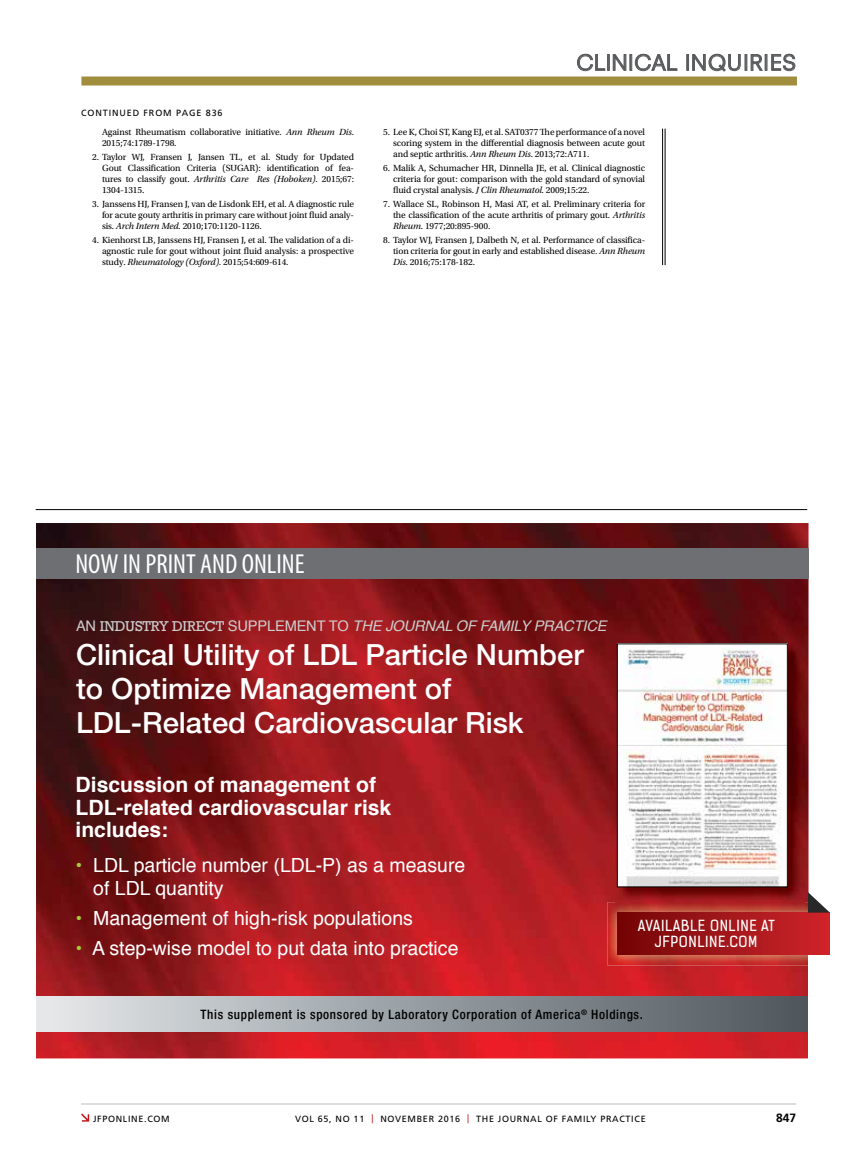
<style>
.page{position:relative;width:851px;height:1161px;background:#fff}
.page>*{position:absolute;margin:0;border:0;box-sizing:border-box;transform-origin:0 0}
.t1{font:500 29.25px/34px "Helvetica Neue LT Std";color:#fff}
.t2{font:condensed 27.6px "Myriad Pro";color:#fff}
.t3{font:700 21.15px/22.8px "Helvetica";color:#fff}
.t4{font:21px "Neuzeit SLT Std";letter-spacing:.01em;color:#58595b}
.t5{font:19.5px/22.8px "Helvetica";color:#fff}
.t6{font:italic 14.55px "Helvetica";letter-spacing:-.01em;color:#cdcdce}
.t7{font:14.55px/16.2px "Kelson Sans Regular RU";letter-spacing:.04em;color:#fff;text-align:center}
.t8{font:500 condensed 13.05px "Helvetica Neue LT Std";letter-spacing:.05em;color:#000}
.t9{font:700 12px "Frutiger LT Std";color:#000}
.t10{font:9.3px/10.8px "Utopia Std";letter-spacing:-.01em;color:#000;text-align:justify}
.t11{font:9px "Frutiger LT Std";letter-spacing:.075em;color:#000}
.t12{font:9px "Frutiger LT Std";letter-spacing:.1em;color:#000}
.s1{font-style:italic}
.s2{font-style:normal}
.s3{font-family:"Rockwell";font-style:normal}
.s4{color:#a6ce39}
.s5{color:#c4161c}
</style>
<div class="page">
<svg style="left:81px;top:1114px;width:8px;height:8px"></svg>
<hr style="left:81px;top:1104px;width:715px;height:1px;background:#bcbec0">
<div style="left:81px;top:77px;width:716px;height:9px;background:#a18d3e"></div>
<svg style="left:577px;top:54px;width:49px;height:17px"></svg>
<div style="left:629px;top:54px;width:3px;height:17px;border:1px solid #58595b"></div>
<svg style="left:634px;top:53px;width:43px;height:18px"></svg>
<div style="left:686px;top:54px;width:3px;height:17px;border:1px solid #58595b"></div>
<svg style="left:692px;top:54px;width:49px;height:18px"></svg>
<div style="left:744px;top:54px;width:3px;height:17px;border:1px solid #58595b"></div>
<svg style="left:750px;top:54px;width:13px;height:17px"></svg>
<div style="left:764px;top:54px;width:3px;height:17px;border:1px solid #58595b"></div>
<svg style="left:771px;top:54px;width:24px;height:17px"></svg>
<hr style="left:664px;top:129px;width:1px;height:136px;background:#000">
<hr style="left:662px;top:129px;width:1px;height:136px;background:#000">
<hr style="left:36px;top:509px;width:771px;height:1px;background:#000">
<img style="left:36px;top:523px;width:772px;height:535px">
<div style="left:36px;top:997px;width:775px;height:35px;background:linear-gradient(to right,#e4e8ea,#4c555b)"></div>
<img style="left:607px;top:902px;width:223px;height:63px">
<div style="left:617px;top:913px;width:212px;height:42px;background:linear-gradient(to right,#720506,#cf252b)"></div>
<svg style="left:808px;top:892px;width:22px;height:21px"></svg>
<div style="left:36px;top:548px;width:772px;height:31px;background:#6e6f72"></div>
<div style="left:808px;top:955px;width:29px;height:103px;background:#fff"></div>
<img style="left:615px;top:642px;width:189px;height:262px">
<img style="left:619px;top:645px;width:166px;height:240px">
<p class="t12" style="left:81px;top:108px;width:143px">CONTINUED FROM PAGE 836</p>
<p class="t10" style="left:102px;top:127px;width:253px">Against Rheumatism collaborative initiative. <span class="s1">Ann Rheum Dis</span>.<br>2015;74:1789-1798.</p>
<p class="t10" style="left:102px;top:152px;width:253px;text-indent:-10px">2. Taylor WJ, Fransen J, Jansen TL, et al. Study for Updated Gout Classification Criteria (SUGAR): identification of fea&shy;tures to classify gout. <span class="s1">Arthritis Care Res (Hoboken)</span>. 2015;67:<br>1304-1315.</p>
<p class="t10" style="left:102px;top:199px;width:253px;text-indent:-10px">3. Janssens HJ, Fransen J, van de Lisdonk EH, et al. A diagnostic rule for acute gouty arthritis in primary care without joint fluid analy&shy;sis. <span class="s1">Arch Intern Med.</span> 2010;170:1120-1126.</p>
<p class="t10" style="left:102px;top:235px;width:253px;text-indent:-10px">4. Kienhorst LB, Janssens HJ, Fransen J, et al. The validation of a di&shy;agnostic rule for gout without joint fluid analysis: a prospective study. <span class="s1">Rheumatology (Oxford).</span> 2015;54:609-614.</p>
<h3 class="t4" style="left:576px;top:50px;width:221px">CLINICAL INQUIRIES</h3>
<p class="t10" style="left:393px;top:127px;width:253px;text-indent:-10px">5. Lee K, Choi ST, Kang EJ, et al. SAT0377 The performance of a novel scoring system in the differential diagnosis between acute gout and septic arthritis. <span class="s1">Ann Rheum Dis</span>. 2013;72:A711.</p>
<p class="t10" style="left:393px;top:163px;width:253px;text-indent:-10px">6. Malik A, Schumacher HR, Dinnella JE, et al. Clinical diagnostic criteria for gout: comparison with the gold standard of synovial fluid crystal analysis. <span class="s1">J Clin Rheumatol.</span> 2009;15:22.</p>
<p class="t10" style="left:393px;top:199px;width:253px;text-indent:-10px">7. Wallace SL, Robinson H, Masi AT, et al. Preliminary criteria for the classification of the acute arthritis of primary gout. <span class="s1">Arthritis Rheum</span>. 1977;20:895-900.</p>
<p class="t10" style="left:393px;top:235px;width:253px;text-indent:-10px">8. Taylor WJ, Fransen J, Dalbeth N, et al. Performance of classifica&shy;tion criteria for gout in early and established disease. <span class="s1">Ann Rheum Dis.</span> 2016;75:178-182.</p>
<h2 class="t2" style="left:75px;top:547px;width:230px">NOW IN PRINT AND ONLINE</h2>
<h3 class="t6" style="left:76px;top:614px;width:532px"><span class="s2">AN</span> <span class="s3">INDUSTRY DIRECT</span> <span class="s2">SUPPLEMENT TO</span> THE JOURNAL OF FAMILY PRACTICE</h3>
<h1 class="t1" style="left:76px;top:637px;width:509px">Clinical Utility of LDL Particle Number to Optimize Management of<br>LDL-Related Cardiovascular Risk</h1>
<h3 class="t3" style="left:76px;top:773px;width:317px">Discussion of management of<br>LDL-related cardiovascular risk includes:</h3>
<h3 class="t5" style="left:93px;top:855px;width:373px;text-indent:-18px"><span class="s4">•</span> LDL particle number (LDL-P) as a measure of LDL quantity</h3>
<h3 class="t5" style="left:76px;top:907px;width:339px"><span class="s4">•</span> Management of high-risk populations</h3>
<h3 class="t5" style="left:76px;top:937px;width:384px"><span class="s4">•</span> A step-wise model to put data into practice</h3>
<h3 class="t7" style="left:637px;top:918px;width:138px">AVAILABLE ONLINE AT<br>JFPONLINE.COM</h3>
<h3 class="t8" style="left:201px;top:1007px;width:444px">This supplement is sponsored by Laboratory Corporation of America<sup>®</sup> Holdings.</h3>
<p class="t11" style="left:93px;top:1113px;width:78px">JFPONLINE.COM</p>
<p class="t11" style="left:295px;top:1113px;width:352px">VOL 65, NO 11 <span class="s5">|</span> NOVEMBER 2016 <span class="s5">|</span> THE JOURNAL OF FAMILY PRACTICE</p>
<p class="t9" style="left:776px;top:1111px;width:22px">847</p>
</div>
